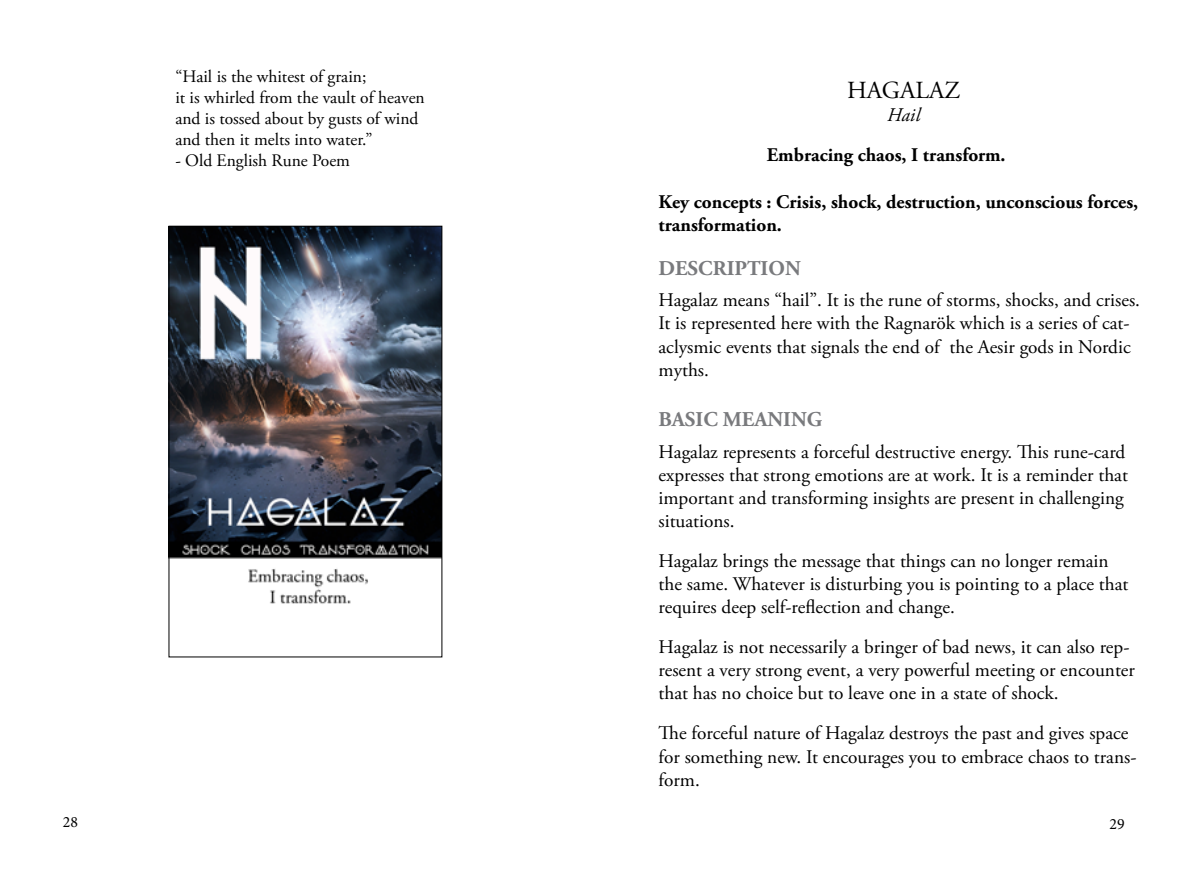
<style>
.page{position:relative;width:1191px;height:869px;background:#fff}
.page>*{position:absolute;margin:0;border:0;box-sizing:border-box;transform-origin:0 0}
.t1{font:24.5px "Adobe Garamond Pro";color:#000}
.t2{font:700 21px "Adobe Garamond Pro";color:#797a7d}
.t3{font:19.25px/23.1px "Adobe Garamond Pro";color:#000}
.t4{font:700 19.25px/23.1px "Adobe Garamond Pro";color:#000}
.t5{font:italic 19.25px "Adobe Garamond Pro";color:#000}
.t6{font:17.5px/21px "Adobe Garamond Pro";color:#000}
.t7{font:15.75px "Minion Pro";color:#000}
</style>
<div class="page">
<img style="left:171px;top:228px;width:269px;height:376px">
<div style="left:169px;top:226px;width:273px;height:431px;border:1px solid #000"></div>
<p class="t6" style="left:175px;top:67px;width:251px">“Hail is the whitest of grain;<br>it is whirled from the vault of heaven and is tossed about by gusts of wind and then it melts into water.”</p>
<p class="t6" style="left:175px;top:151px;width:176px">- Old English Rune Poem</p>
<p class="t1" style="left:847px;top:76px;width:115px">HAGALAZ</p>
<p class="t5" style="left:887px;top:104px;width:34px">Hail</p>
<p class="t4" style="left:767px;top:144px;width:240px">Embracing chaos, I transform.</p>
<p class="t4" style="left:658px;top:190px;width:481px">Key concepts : Crisis, shock, destruction, unconscious forces, transformation.</p>
<p class="t2" style="left:658px;top:256px;width:144px">DESCRIPTION</p>
<p class="t3" style="left:658px;top:289px;width:483px">Hagalaz means “hail”. It is the rune of storms, shocks, and crises.<br>It is represented here with the Ragnarök which is a series of cat&shy;aclysmic events that signals the end of the Aesir gods in Nordic myths.</p>
<p class="t2" style="left:658px;top:407px;width:165px">BASIC MEANING</p>
<p class="t3" style="left:658px;top:440px;width:471px">Hagalaz represents a forceful destructive energy. This rune-card expresses that strong emotions are at work. It is a reminder that important and transforming insights are present in challenging situations.</p>
<p class="t3" style="left:658px;top:549px;width:471px">Hagalaz brings the message that things can no longer remain the same. Whatever is disturbing you is pointing to a place that requires deep self-reflection and change.</p>
<p class="t3" style="left:658px;top:636px;width:478px">Hagalaz is not necessarily a bringer of bad news, it can also rep&shy;resent a very strong event, a very powerful meeting or encounter that has no choice but to leave one in a state of shock.</p>
<p class="t3" style="left:658px;top:722px;width:479px">The forceful nature of Hagalaz destroys the past and gives space for something new. It encourages you to embrace chaos to trans&shy;form.</p>
<p class="t7" style="left:63px;top:810px;width:17px">28</p>
<p class="t7" style="left:1109px;top:812px;width:17px">29</p>
</div>
